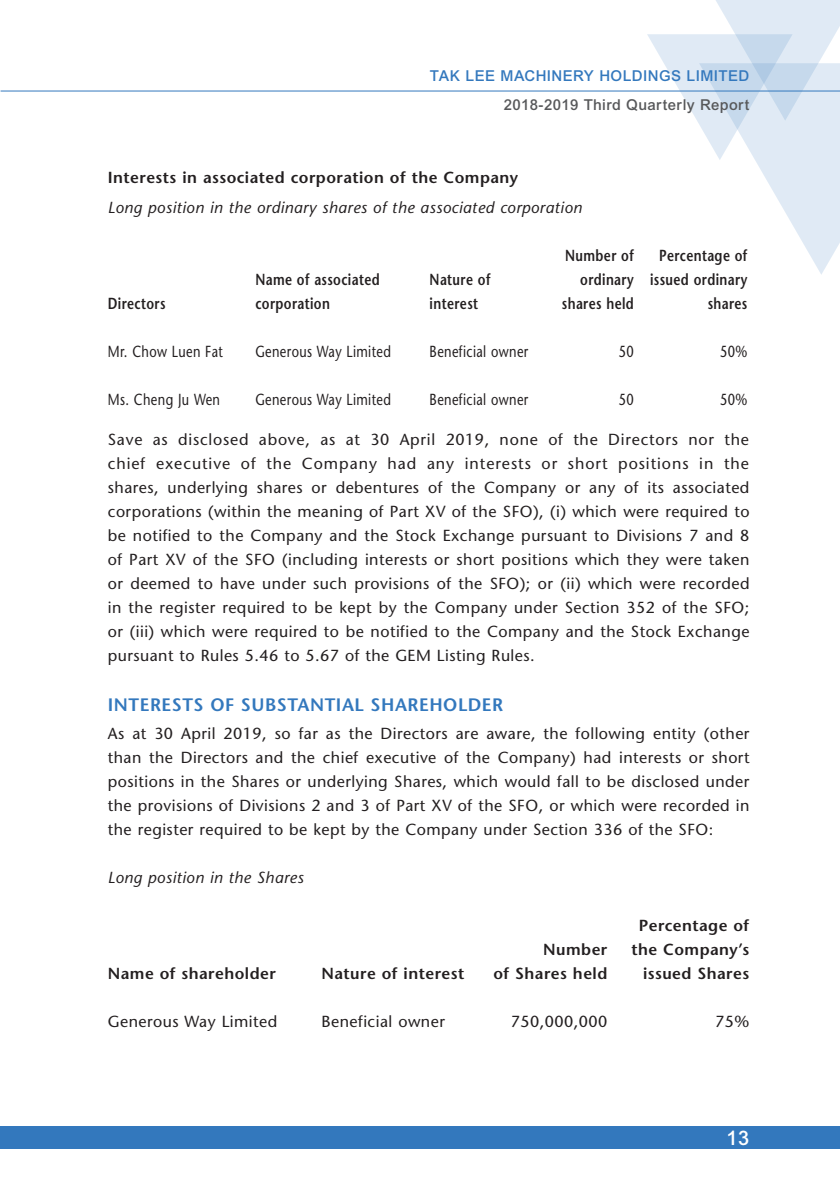
<style>
.page{position:relative;width:840px;height:1191px;background:#fff}
.page>*{position:absolute;margin:0;border:0;box-sizing:border-box;transform-origin:0 0}
.t1{font:500 20px "Arial MT Std";color:#fff}
.t2{font:600 18px "Stone Sans Std";letter-spacing:.03em;color:#3378bd}
.t3{font:500 16px/24px "Stone Sans Std";letter-spacing:.03em;color:#231f20;text-align:justify}
.t4{font:600 16px/24px "Stone Sans Std";letter-spacing:.03em;color:#231f20;text-align:right}
.t5{font:600 16px/24px "Stone Sans Std";letter-spacing:.03em;color:#231f20;scale:.8 1}
.t6{font:500 16px "Stone Sans Std";letter-spacing:.03em;color:#231f20;scale:.8 1}
.t7{font:italic 500 16px "Stone Sans Std";letter-spacing:.03em;color:#231f20}
.t8{font:500 15px "Arial MT Std";letter-spacing:.03em;color:#3378bd}
.t9{font:500 15px "Arial MT Std";letter-spacing:.03em;color:#57585a}
</style>
<div class="page">
<div style="left:1px;top:1126px;width:838px;height:23px;background:#3378bd"></div>
<svg style="left:646px;top:0;width:193px;height:275px"></svg>
<hr style="left:1px;top:91px;width:838px;height:1px;background:#3378bd">
<p class="t8" style="left:429px;top:67px;width:320px">TAK LEE MACHINERY HOLDINGS LIMITED</p>
<p class="t9" style="left:503px;top:96px;width:247px">2018-2019 Third Quarterly Report</p>
<p class="t4" style="left:108px;top:166px;width:411px">Interests in associated corporation of the Company</p>
<p class="t7" style="left:108px;top:198px;width:475px">Long position in the ordinary shares of the associated corporation</p>
<p class="t5" style="left:108px;top:291px;width:74px">Directors</p>
<p class="t5" style="left:255px;top:267px;width:157px">Name of associated corporation</p>
<p class="t5" style="left:429px;top:267px;width:78px">Nature of interest</p>
<p class="t5" style="left:561px;top:243px;width:91px;text-align:right">Number of ordinary shares held</p>
<p class="t5" style="left:649px;top:243px;width:123px;text-align:right">Percentage of issued ordinary shares</p>
<p class="t6" style="left:108px;top:342px;width:145px">Mr. Chow Luen Fat</p>
<p class="t6" style="left:255px;top:342px;width:171px">Generous Way Limited</p>
<p class="t6" style="left:429px;top:342px;width:125px">Beneficial owner</p>
<p class="t6" style="left:618px;top:342px;width:20px">50</p>
<p class="t6" style="left:719px;top:342px;width:36px">50%</p>
<p class="t6" style="left:108px;top:390px;width:142px">Ms. Cheng Ju Wen</p>
<p class="t6" style="left:255px;top:390px;width:171px">Generous Way Limited</p>
<p class="t6" style="left:429px;top:390px;width:125px">Beneficial owner</p>
<p class="t6" style="left:618px;top:390px;width:20px">50</p>
<p class="t6" style="left:719px;top:390px;width:36px">50%</p>
<p class="t3" style="left:108px;top:427px;width:642px">Save as disclosed above, as at 30 April 2019, none of the Directors nor the chief executive of the Company had any interests or short positions in the shares, underlying shares or debentures of the Company or any of its associated corporations (within the meaning of Part XV of the SFO), (i) which were required to be notified to the Company and the Stock Exchange pursuant to Divisions 7 and 8 of Part XV of the SFO (including interests or short positions which they were taken or deemed to have under such provisions of the SFO); or (ii) which were recorded in the register required to be kept by the Company under Section 352 of the SFO; or (iii) which were required to be notified to the Company and the Stock Exchange pursuant to Rules 5.46 to 5.67 of the GEM Listing Rules.</p>
<p class="t2" style="left:108px;top:694px;width:396px">INTERESTS OF SUBSTANTIAL SHAREHOLDER</p>
<p class="t3" style="left:108px;top:721px;width:642px">As at 30 April 2019, so far as the Directors are aware, the following entity (other than the Directors and the chief executive of the Company) had interests or short positions in the Shares or underlying Shares, which would fall to be disclosed under the provisions of Divisions 2 and 3 of Part XV of the SFO, or which were recorded in the register required to be kept by the Company under Section 336 of the SFO:</p>
<p class="t7" style="left:108px;top:868px;width:197px">Long position in the Shares</p>
<p class="t4" style="left:108px;top:961px;width:169px">Name of shareholder</p>
<p class="t4" style="left:321px;top:961px;width:144px">Nature of interest</p>
<p class="t4" style="left:493px;top:937px;width:115px">Number<br>of Shares held</p>
<p class="t4" style="left:631px;top:913px;width:119px">Percentage of the Company’s issued Shares</p>
<p class="t3" style="left:108px;top:1009px;width:171px">Generous Way Limited</p>
<p class="t3" style="left:321px;top:1009px;width:125px">Beneficial owner</p>
<p class="t3" style="left:510px;top:1009px;width:98px">750,000,000</p>
<p class="t3" style="left:714px;top:1009px;width:36px">75%</p>
<p class="t1" style="left:726px;top:1126px;width:24px">13</p>
</div>
